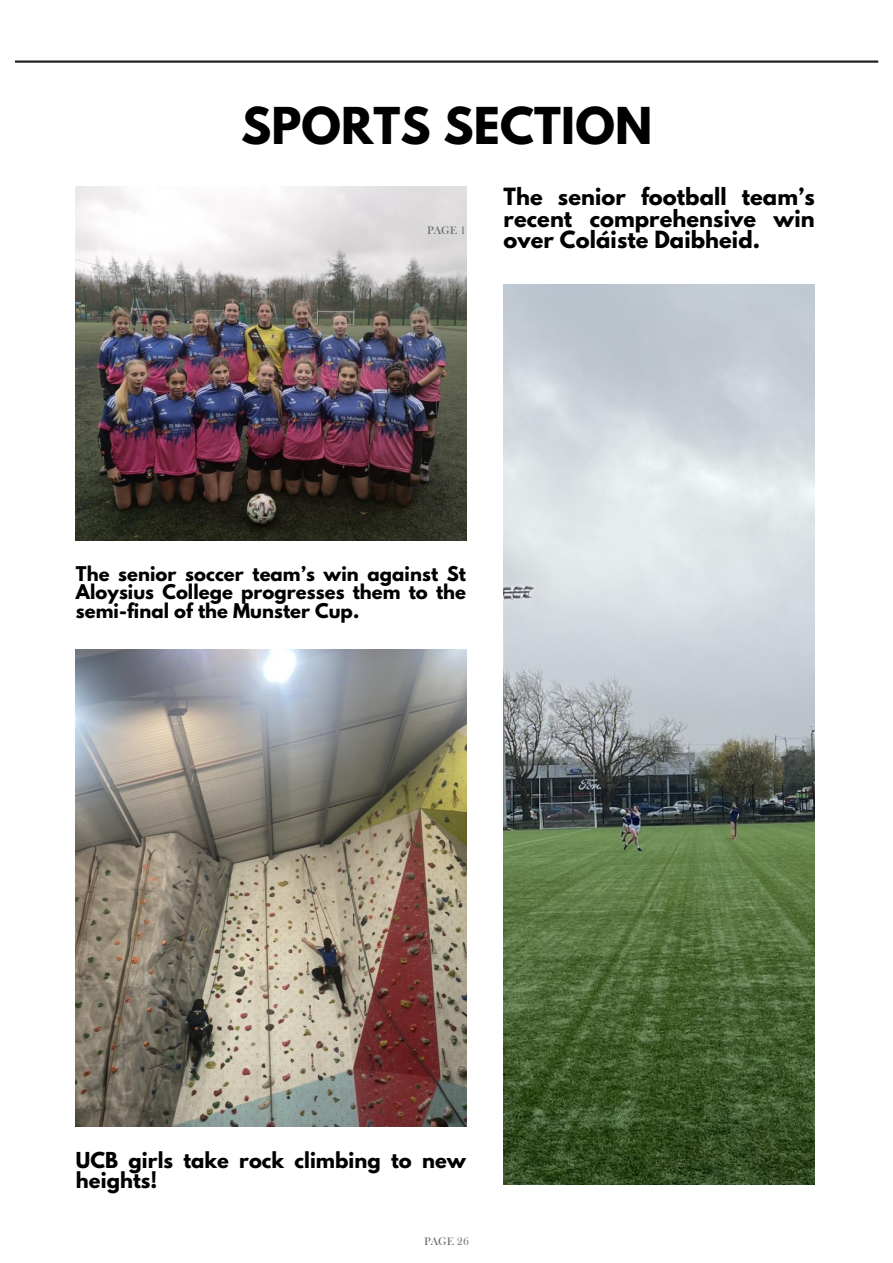
<style>
.page{position:relative;width:893px;height:1263px;background:#fff}
.page>*{position:absolute;margin:0;border:0;box-sizing:border-box;transform-origin:0 0}
.t1{font:700 45px "League Spartan";letter-spacing:.005em;color:#000}
.t2{font:700 21px/21.4px "League Spartan";letter-spacing:.005em;color:#000;text-align:justify}
.t3{font:700 19.5px/20.2px "League Spartan";letter-spacing:.005em;color:#000}
.t4{font:700 18px/18.6px "League Spartan";letter-spacing:.005em;color:#000;text-align:justify}
.t5{font:11.25px "Frys Baskerville BT";letter-spacing:.005em;color:#666769}
</style>
<div class="page">
<hr style="left:15px;top:60px;width:863px;height:3px;background:#242323">
<img style="left:76px;top:186px;width:390px;height:355px">
<img style="left:76px;top:649px;width:390px;height:478px">
<img style="left:503px;top:284px;width:311px;height:900px">
<p class="t1" style="left:241px;top:104px;width:413px">SPORTS SECTION</p>
<p class="t5" style="left:427px;top:223px;width:41px">PAGE 1</p>
<p class="t2" style="left:503px;top:189px;width:312px">The senior football team’s recent comprehensive win over Coláiste Daibheid.</p>
<p class="t4" style="left:76px;top:566px;width:392px">The senior soccer team’s win against St Aloysius College progresses them to the semi-final of the Munster Cup.</p>
<p class="t3" style="left:76px;top:1152px;width:392px">UCB girls take rock climbing to new heights!</p>
<p class="t5" style="left:424px;top:1234px;width:47px">PAGE 26</p>
</div>
